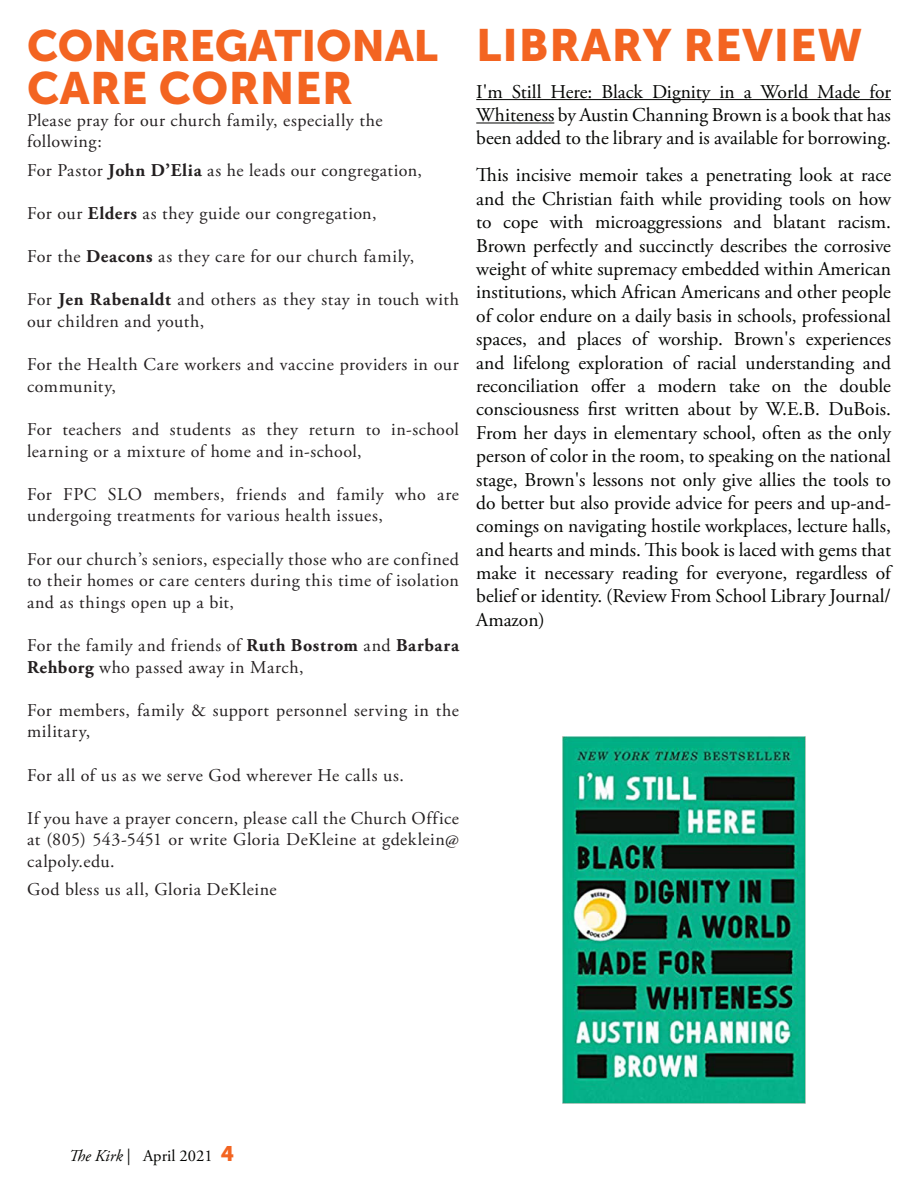
<style>
.page{position:relative;width:918px;height:1188px;background:#fff}
.page>*{position:absolute;margin:0;border:0;box-sizing:border-box;transform-origin:0 0}
.t1{font:45px "Museo Sans 900";letter-spacing:.015em;color:#f36421}
.t2{font:43.5px "Museo Sans 900";letter-spacing:-.005em;color:#f36421}
.t3{font:19.5px/23.4px "Adobe Garamond Pro";color:#040503;text-align:justify}
.t4{font:18px/21.6px "Adobe Garamond Pro";letter-spacing:.03em;color:#231f20}
.t5{font:16.5px "Adobe Garamond Pro";color:#040503}
.s1{font-weight:700}
.s2{font-style:italic}
.s3{font-family:"Museo Sans 900";font-size:21px;color:#f36421}
</style>
<div class="page">
<hr style="left:476px;top:99px;width:415px;height:1px;background:#040503">
<hr style="left:476px;top:123px;width:78px;height:1px;background:#040503">
<img style="left:562px;top:737px;width:243px;height:366px">
<p class="t2" style="left:27px;top:21px;width:413px">CONGREGATIONAL</p>
<p class="t1" style="left:27px;top:63px;width:327px">CARE CORNER</p>
<p class="t4" style="left:27px;top:110px;width:357px">Please pray for our church family, especially the following:</p>
<p class="t4" style="left:27px;top:160px;width:396px">For Pastor <span class="s1">John D’Elia</span> as he leads our congregation,</p>
<p class="t4" style="left:27px;top:203px;width:351px">For our <span class="s1">Elders</span> as they guide our congregation,</p>
<p class="t4" style="left:27px;top:246px;width:389px">For the <span class="s1">Deacons</span> as they care for our church family,</p>
<p class="t4" style="left:27px;top:290px;width:434px">For <span class="s1">Jen Rabenaldt</span> and others as they stay in touch with our children and youth,</p>
<p class="t4" style="left:27px;top:354px;width:433px">For the Health Care workers and vaccine providers in our community,</p>
<p class="t4" style="left:27px;top:419px;width:433px">For teachers and students as they return to in-school learning or a mixture of home and in-school,</p>
<p class="t4" style="left:27px;top:484px;width:433px">For FPC SLO members, friends and family who are undergoing treatments for various health issues,</p>
<p class="t4" style="left:27px;top:549px;width:434px;text-align:justify">For our church’s seniors, especially those who are confined to their homes or care centers during this time of isolation and as things open up a bit,</p>
<p class="t4" style="left:27px;top:635px;width:433px">For the family and friends of <span class="s1">Ruth Bostrom</span> and <span class="s1">Barbara<br>Rehborg</span> who passed away in March,</p>
<p class="t4" style="left:27px;top:700px;width:433px">For members, family &amp; support personnel serving in the military,</p>
<p class="t4" style="left:27px;top:765px;width:378px">For all of us as we serve God wherever He calls us.</p>
<p class="t4" style="left:27px;top:808px;width:434px;text-align:justify">If you have a prayer concern, please call the Church Office at (805) 543-5451 or write Gloria DeKleine at gdeklein@ calpoly.edu.</p>
<p class="t4" style="left:27px;top:879px;width:251px">God bless us all, Gloria DeKleine</p>
<p class="t1" style="left:476px;top:19px;width:388px">LIBRARY REVIEW</p>
<p class="t3" style="left:476px;top:80px;width:416px">I'm Still Here: Black Dignity in a World Made for Whiteness by Austin Channing Brown is a book that has been added to the library and is available for borrowing.</p>
<p class="t3" style="left:476px;top:164px;width:416px">This incisive memoir takes a penetrating look at race and the Christian faith while providing tools on how to cope with microaggressions and blatant racism.<br>Brown perfectly and succinctly describes the corrosive weight of white supremacy embedded within American institutions, which African Americans and other people of color endure on a daily basis in schools, professional spaces, and places of worship. Brown's experiences and lifelong exploration of racial understanding and reconciliation offer a modern take on the double consciousness first written about by W.E.B. DuBois.<br>From her days in elementary school, often as the only person of color in the room, to speaking on the national stage, Brown's lessons not only give allies the tools to do better but also provide advice for peers and up-and&shy;comings on navigating hostile workplaces, lecture halls, and hearts and minds. This book is laced with gems that make it necessary reading for everyone, regardless of belief or identity. (Review From School Library Journal/ Amazon)</p>
<p class="t5" style="left:69px;top:1146px;width:167px"><span class="s2">The Kirk</span> | April 2021 <span class="s3">4</span></p>
</div>
